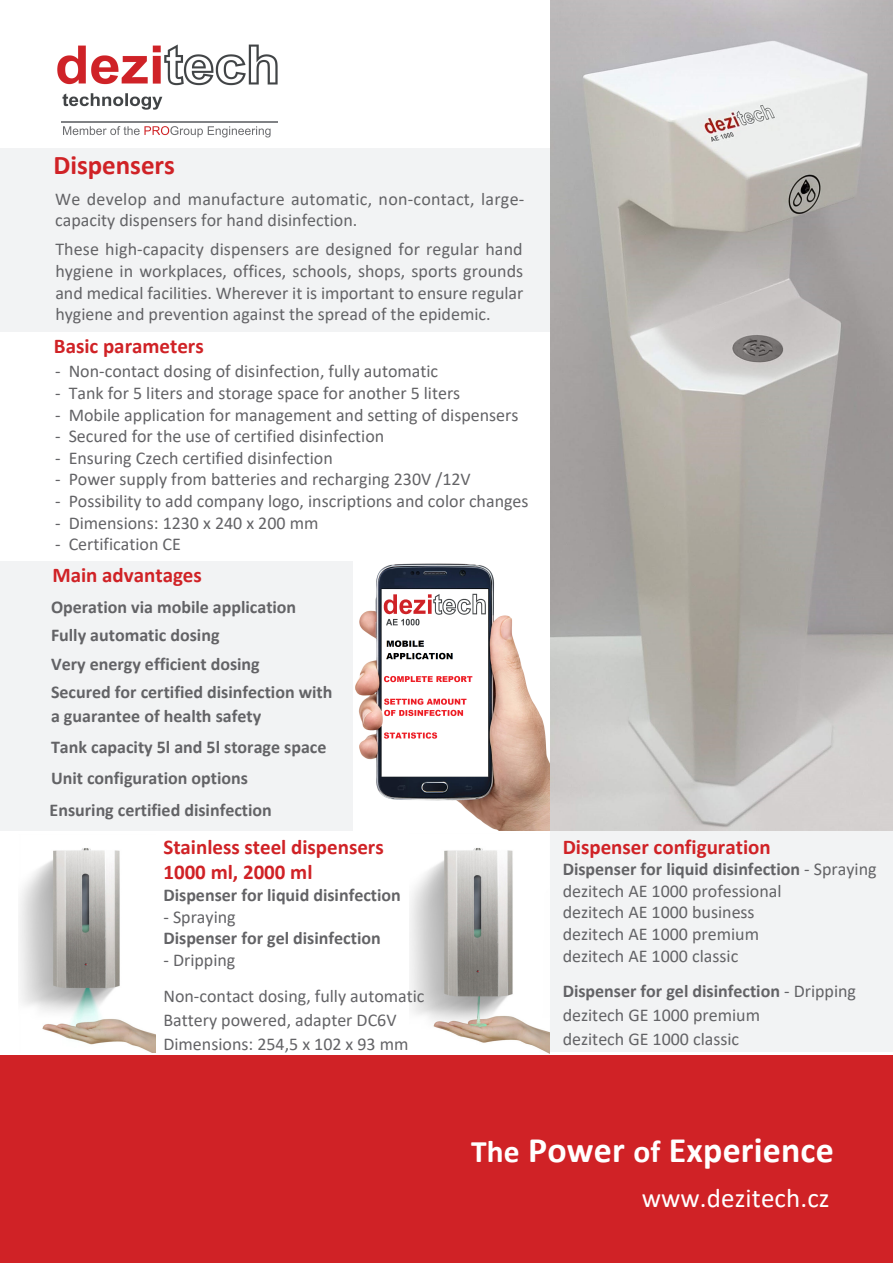
<style>
.page{position:relative;width:893px;height:1263px;background:#fff}
.page>*{position:absolute;margin:0;border:0;box-sizing:border-box;transform-origin:0 0}
.t1{font:700 35.85px "Calibri";letter-spacing:.005em;color:#fff}
.t2{font:27px "Calibri";letter-spacing:.005em;color:#fff}
.t3{font:700 27px "Calibri";color:#d02226}
.t4{font:700 21px/25.2px "Calibri";color:#d02226}
.t5{font:18px/21.6px "Calibri";color:#636366}
.t6{font:700 18px/28.5px "Calibri";color:#636366}
.s1{font-weight:700}
.s2{font-size:31.35px}
</style>
<div class="page">
<img style="left:57px;top:44px;width:221px;height:66px">
<div style="left:0;top:149px;width:552px;height:183px;background:#f2f3f4"></div>
<div style="left:0;top:561px;width:619px;height:269px;background:#f2f3f4"></div>
<div style="left:550px;top:0;width:343px;height:1052px;background:#f2f3f4"></div>
<div style="left:0;top:1055px;width:893px;height:208px;background:#d02226"></div>
<hr style="left:61px;top:121px;width:217px;height:1px;background:#808285">
<svg style="left:63px;top:126px;width:208px;height:11px"></svg>
<img style="left:550px;top:0;width:343px;height:831px">
<img style="left:410px;top:848px;width:139px;height:206px">
<img style="left:19px;top:848px;width:137px;height:204px">
<img style="left:353px;top:561px;width:196px;height:269px">
<h2 class="t3" style="left:53px;top:151px;width:123px">Dispensers</h2>
<p class="t5" style="left:55px;top:188px;width:471px">We develop and manufacture automatic, non-contact, large&shy;capacity dispensers for hand disinfection.</p>
<p class="t5" style="left:55px;top:239px;width:470px;text-align:justify">These high-capacity dispensers are designed for regular hand hygiene in workplaces, offices, schools, shops, sports grounds and medical facilities. Wherever it is important to ensure regular hygiene and prevention against the spread of the epidemic.</p>
<p class="t4" style="left:54px;top:334px;width:151px">Basic parameters</p>
<p class="t5" style="left:55px;top:361px;width:385px">- Non-contact dosing of disinfection, fully automatic</p>
<p class="t5" style="left:55px;top:383px;width:407px">- Tank for 5 liters and storage space for another 5 liters</p>
<p class="t5" style="left:55px;top:404px;width:465px">- Mobile application for management and setting of dispensers</p>
<p class="t5" style="left:55px;top:426px;width:331px">- Secured for the use of certified disinfection</p>
<p class="t5" style="left:55px;top:448px;width:279px">- Ensuring Czech certified disinfection</p>
<p class="t5" style="left:55px;top:469px;width:417px">- Power supply from batteries and recharging 230V /12V</p>
<p class="t5" style="left:55px;top:491px;width:475px">- Possibility to add company logo, inscriptions and color changes</p>
<p class="t5" style="left:55px;top:512px;width:265px">- Dimensions: 1230 x 240 x 200 mm</p>
<p class="t5" style="left:55px;top:534px;width:127px">- Certification CE</p>
<p class="t4" style="left:52px;top:563px;width:151px">Main advantages</p>
<p class="t6" style="left:51px;top:593px;width:283px">Operation via mobile application<br>Fully automatic dosing<br>Very energy efficient dosing<br>Secured for certified disinfection with</p>
<p class="t6" style="left:51px;top:701px;width:277px;line-height:30.9px">a guarantee of health safety<br>Tank capacity 5l and 5l storage space<br>Unit configuration options</p>
<p class="t6" style="left:50px;top:796px;width:224px">Ensuring certified disinfection</p>
<p class="t4" style="left:163px;top:835px;width:222px">Stainless steel dispensers<br>1000 ml, 2000 ml</p>
<p class="t6" style="left:163px;top:881px;width:239px">Dispenser for liquid disinfection</p>
<p class="t5" style="left:163px;top:906px;width:74px">- Spraying</p>
<p class="t6" style="left:163px;top:925px;width:219px">Dispenser for gel disinfection</p>
<p class="t5" style="left:163px;top:942px;width:263px;line-height:36px">- Dripping<br>Non-contact dosing, fully automatic</p>
<p class="t5" style="left:163px;top:1008px;width:247px;line-height:24px">Battery powered, adapter DC6V<br>Dimensions: 254,5 x 102 x 93 mm</p>
<p class="t4" style="left:563px;top:835px;width:209px">Dispenser configuration</p>
<p class="t5" style="left:563px;top:859px;width:315px"><span class="s1">Dispenser for liquid disinfection</span> - Spraying dezitech AE 1000 professional<br>dezitech AE 1000 business<br>dezitech AE 1000 premium<br>dezitech AE 1000 classic</p>
<p class="t5" style="left:563px;top:980px;width:295px;line-height:24px"><span class="s1">Dispenser for gel disinfection</span> - Dripping dezitech GE 1000 premium<br>dezitech GE 1000 classic</p>
<h1 class="t1" style="left:471px;top:1124px;width:364px"><span class="s2">The</span> Power <span class="s2">of</span> Experience</h1>
<h2 class="t2" style="left:642px;top:1179px;width:189px">www.dezitech.cz</h2>
</div>
